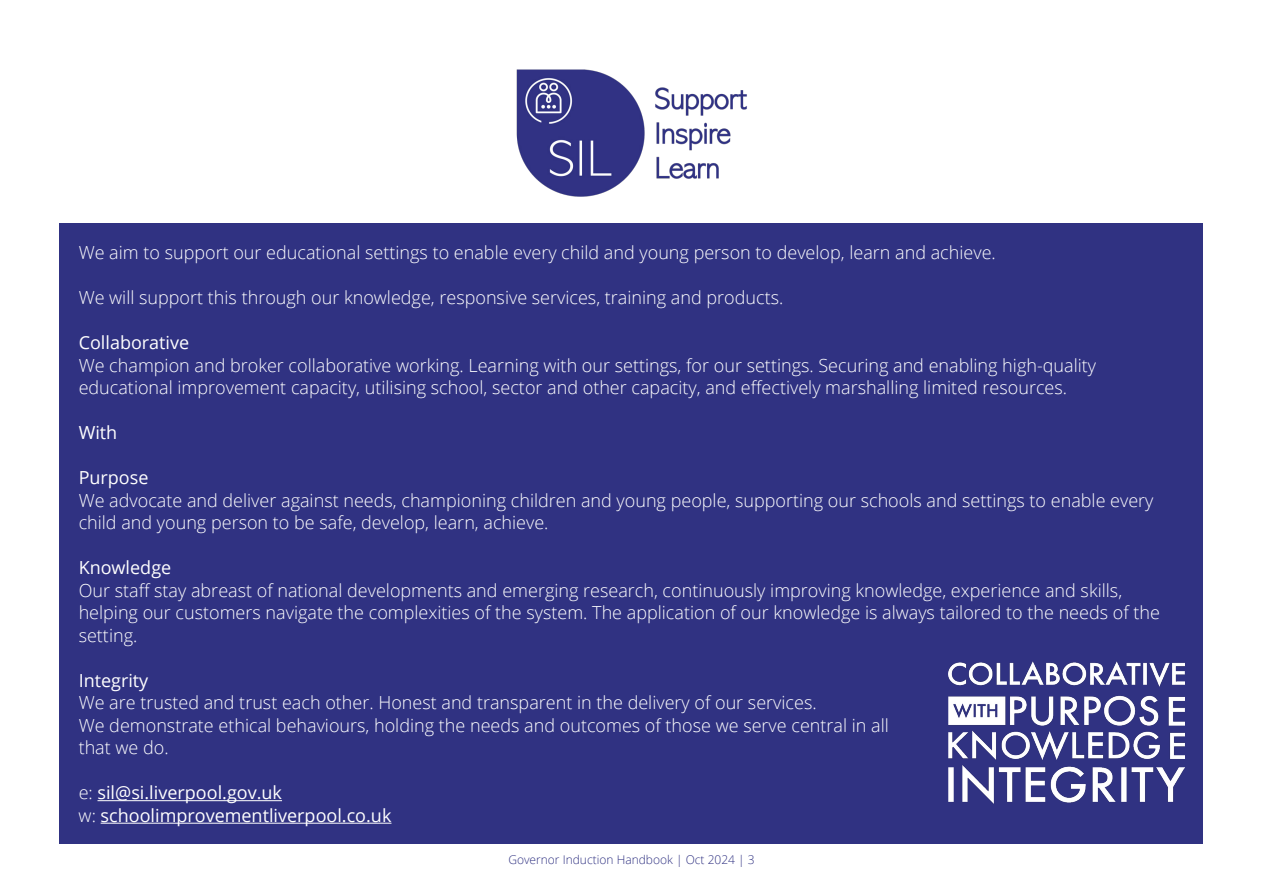
<style>
.page{position:relative;width:1263px;height:893px;background:#fff}
.page>*{position:absolute;margin:0;border:0;box-sizing:border-box;transform-origin:0 0}
.t1{font:300 18px/22.5px "Open Sans";color:#fff}
.t2{font:18px/22.5px "Open Sans";color:#fff}
.t3{font:300 12px "Open Sans";color:#303282}
.s1{font-weight:300}
</style>
<div class="page">
<div style="left:60px;top:223px;width:1143px;height:621px;background:#303282"></div>
<img style="left:516px;top:69px;width:231px;height:128px">
<hr style="left:97px;top:800px;width:185px;height:1px;background:#fff">
<hr style="left:101px;top:823px;width:290px;height:1px;background:#fff">
<img style="left:948px;top:662px;width:236px;height:142px">
<p class="t1" style="left:79px;top:241px;width:919px">We aim to support our educational settings to enable every child and young person to develop, learn and achieve.</p>
<p class="t1" style="left:79px;top:286px;width:706px">We will support this through our knowledge, responsive services, training and products.</p>
<p class="t2" style="left:79px;top:331px;width:112px">Collaborative</p>
<p class="t1" style="left:79px;top:353px;width:1019px">We champion and broker collaborative working. Learning with our settings, for our settings. Securing and enabling high-quality educational improvement capacity, utilising school, sector and other capacity, and effectively marshalling limited resources.</p>
<p class="t2" style="left:79px;top:421px;width:40px">With</p>
<p class="t2" style="left:79px;top:466px;width:71px">Purpose</p>
<p class="t1" style="left:79px;top:488px;width:1076px">We advocate and deliver against needs, championing children and young people, supporting our schools and settings to enable every child and young person to be safe, develop, learn, achieve.</p>
<p class="t2" style="left:79px;top:556px;width:94px">Knowledge</p>
<p class="t1" style="left:79px;top:578px;width:1083px">Our staff stay abreast of national developments and emerging research, continuously improving knowledge, experience and skills, helping our customers navigate the complexities of the system. The application of our knowledge is always tailored to the needs of the setting.</p>
<p class="t2" style="left:79px;top:669px;width:71px">Integrity</p>
<p class="t1" style="left:79px;top:691px;width:812px">We are trusted and trust each other. Honest and transparent in the delivery of our services.<br>We demonstrate ethical behaviours, holding the needs and outcomes of those we serve central in all that we do.</p>
<p class="t2" style="left:79px;top:781px;width:314px"><span class="s1">e:</span> sil@si.liverpool.gov.uk<br><span class="s1">w:</span> schoolimprovementliverpool.co.uk</p>
<p class="t3" style="left:508px;top:851px;width:248px">Governor Induction Handbook | Oct 2024 | 3</p>
</div>
